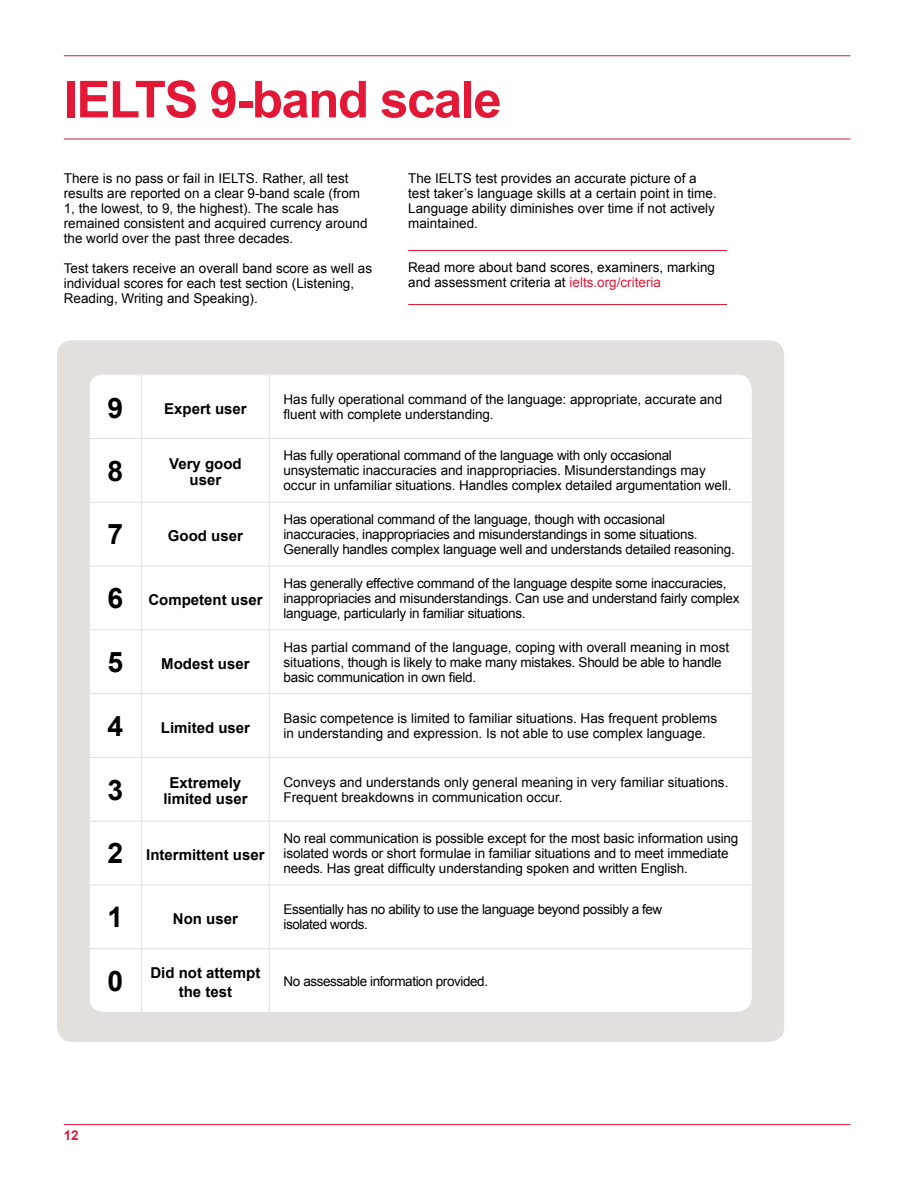
<style>
.page{position:relative;width:918px;height:1188px;background:#fff}
.page>*{position:absolute;margin:0;border:0;box-sizing:border-box;transform-origin:0 0}
.t1{font:700 51px "Arial";letter-spacing:-.03em;color:#e31837}
.t2{font:700 28.35px "Arial";color:#000}
.t3{font:700 15px/16px "Arial";color:#000;text-align:center}
.t4{font:13.5px/15px "Arial";letter-spacing:-.005em;color:#000}
.t5{font:13.5px/15px "Arial";letter-spacing:-.03em;color:#000}
.t6{font:700 13.5px "Arial";color:#e31837}
.s1{color:#e31837}
.s2{font-size:28.35px}
</style>
<div class="page">
<hr style="left:64px;top:139px;width:786px;height:1px;background:#e31837">
<div style="left:57px;top:340px;width:727px;height:702px;background:#e2dfdd;border-radius:15px"></div>
<div style="left:90px;top:375px;width:662px;height:637px;background:#fff"></div>
<hr style="left:141px;top:375px;width:1px;height:63px;background:#e2dfdd">
<hr style="left:269px;top:375px;width:1px;height:63px;background:#e2dfdd">
<hr style="left:89px;top:438px;width:53px;height:1px;background:#e2dfdd">
<hr style="left:142px;top:438px;width:127px;height:1px;background:#e2dfdd">
<hr style="left:141px;top:439px;width:1px;height:63px;background:#e2dfdd">
<hr style="left:269px;top:438px;width:483px;height:1px;background:#e2dfdd">
<hr style="left:269px;top:439px;width:1px;height:63px;background:#e2dfdd">
<hr style="left:89px;top:502px;width:53px;height:1px;background:#e2dfdd">
<hr style="left:142px;top:502px;width:127px;height:1px;background:#e2dfdd">
<hr style="left:141px;top:503px;width:1px;height:63px;background:#e2dfdd">
<hr style="left:269px;top:502px;width:483px;height:1px;background:#e2dfdd">
<hr style="left:269px;top:503px;width:1px;height:63px;background:#e2dfdd">
<hr style="left:89px;top:566px;width:53px;height:1px;background:#e2dfdd">
<hr style="left:142px;top:566px;width:127px;height:1px;background:#e2dfdd">
<hr style="left:141px;top:566px;width:1px;height:63px;background:#e2dfdd">
<hr style="left:269px;top:566px;width:483px;height:1px;background:#e2dfdd">
<hr style="left:269px;top:566px;width:1px;height:63px;background:#e2dfdd">
<hr style="left:89px;top:629px;width:53px;height:1px;background:#e2dfdd">
<hr style="left:142px;top:629px;width:127px;height:1px;background:#e2dfdd">
<hr style="left:141px;top:630px;width:1px;height:63px;background:#e2dfdd">
<hr style="left:269px;top:629px;width:483px;height:1px;background:#e2dfdd">
<hr style="left:269px;top:630px;width:1px;height:63px;background:#e2dfdd">
<hr style="left:89px;top:693px;width:53px;height:1px;background:#e2dfdd">
<hr style="left:142px;top:693px;width:127px;height:1px;background:#e2dfdd">
<hr style="left:141px;top:694px;width:1px;height:63px;background:#e2dfdd">
<hr style="left:269px;top:693px;width:483px;height:1px;background:#e2dfdd">
<hr style="left:269px;top:694px;width:1px;height:63px;background:#e2dfdd">
<hr style="left:89px;top:757px;width:53px;height:1px;background:#e2dfdd">
<hr style="left:142px;top:757px;width:127px;height:1px;background:#e2dfdd">
<hr style="left:141px;top:758px;width:1px;height:63px;background:#e2dfdd">
<hr style="left:269px;top:757px;width:483px;height:1px;background:#e2dfdd">
<hr style="left:269px;top:758px;width:1px;height:63px;background:#e2dfdd">
<hr style="left:89px;top:821px;width:53px;height:1px;background:#e2dfdd">
<hr style="left:142px;top:821px;width:127px;height:1px;background:#e2dfdd">
<hr style="left:141px;top:822px;width:1px;height:63px;background:#e2dfdd">
<hr style="left:269px;top:821px;width:483px;height:1px;background:#e2dfdd">
<hr style="left:269px;top:822px;width:1px;height:63px;background:#e2dfdd">
<hr style="left:89px;top:885px;width:53px;height:1px;background:#e2dfdd">
<hr style="left:142px;top:885px;width:127px;height:1px;background:#e2dfdd">
<hr style="left:141px;top:885px;width:1px;height:63px;background:#e2dfdd">
<hr style="left:269px;top:885px;width:483px;height:1px;background:#e2dfdd">
<hr style="left:269px;top:885px;width:1px;height:63px;background:#e2dfdd">
<hr style="left:89px;top:948px;width:53px;height:1px;background:#e2dfdd">
<hr style="left:142px;top:948px;width:127px;height:1px;background:#e2dfdd">
<hr style="left:141px;top:949px;width:1px;height:63px;background:#e2dfdd">
<hr style="left:269px;top:948px;width:483px;height:1px;background:#e2dfdd">
<hr style="left:269px;top:949px;width:1px;height:63px;background:#e2dfdd">
<hr style="left:408px;top:250px;width:319px;height:1px;background:#e31837">
<hr style="left:408px;top:304px;width:319px;height:1px;background:#e31837">
<hr style="left:64px;top:55px;width:786px;height:1px;background:#e31837">
<hr style="left:64px;top:1124px;width:786px;height:1px;background:#e31837">
<h1 class="t1" style="left:64px;top:66px;width:439px">IELTS 9-band scale</h1>
<p class="t4" style="left:64px;top:171px;width:305px">There is no pass or fail in IELTS. Rather, all test results are reported on a clear 9-band scale (from 1, the lowest, to 9, the highest). The scale has remained consistent and acquired currency around the world over the past three decades.</p>
<p class="t4" style="left:64px;top:261px;width:310px">Test takers receive an overall band score as well as individual scores for each test section (Listening,<br>Reading, Writing and Speaking).</p>
<p class="t4" style="left:408px;top:171px;width:310px">The IELTS test provides an accurate picture of a test taker’s language skills at a certain point in time.<br>Language ability diminishes over time if not actively maintained.</p>
<p class="t4" style="left:408px;top:260px;width:308px">Read more about band scores, examiners, marking and assessment criteria at <span class="s1">ielts.org/criteria</span></p>
<h2 class="t2" style="left:108px;top:390px;width:17px">9</h2>
<p class="t3" style="left:164px;top:401px;width:84px">Expert user</p>
<p class="t4" style="left:284px;top:392px;width:440px">Has fully operational command of the language: appropriate, accurate and fluent with complete understanding.</p>
<h2 class="t2" style="left:108px;top:452px;width:17px">8</h2>
<p class="t3" style="left:169px;top:457px;width:74px">Very good user</p>
<p class="t4" style="left:284px;top:448px;width:450px">Has fully operational command of the language with only occasional unsystematic inaccuracies and inappropriacies. Misunderstandings may occur in unfamiliar situations. Handles complex detailed argumentation well.</p>
<h2 class="t2" style="left:108px;top:516px;width:17px">7</h2>
<p class="t3" style="left:168px;top:528px;width:77px">Good user</p>
<p class="t4" style="left:284px;top:512px;width:453px">Has operational command of the language, though with occasional inaccuracies, inappropriacies and misunderstandings in some situations.<br>Generally handles complex language well and understands detailed reasoning.</p>
<p class="t3" style="left:108px;top:592px;width:156px"><span class="s2">6</span> Competent user</p>
<p class="t4" style="left:284px;top:576px;width:457px">Has generally effective command of the language despite some inaccuracies, inappropriacies and misunderstandings. Can use and understand fairly complex language, particularly in familiar situations.</p>
<h2 class="t2" style="left:108px;top:643px;width:17px">5</h2>
<p class="t3" style="left:161px;top:656px;width:90px">Modest user</p>
<p class="t4" style="left:284px;top:640px;width:447px">Has partial command of the language, coping with overall meaning in most situations, though is likely to make many mistakes. Should be able to handle basic communication in own field.</p>
<h2 class="t2" style="left:108px;top:707px;width:17px">4</h2>
<p class="t3" style="left:161px;top:720px;width:91px">Limited user</p>
<p class="t4" style="left:284px;top:711px;width:435px">Basic competence is limited to familiar situations. Has frequent problems in understanding and expression. Is not able to use complex language.</p>
<h2 class="t2" style="left:108px;top:771px;width:17px">3</h2>
<p class="t3" style="left:163px;top:776px;width:86px">Extremely limited user</p>
<p class="t4" style="left:284px;top:775px;width:446px">Conveys and understands only general meaning in very familiar situations.<br>Frequent breakdowns in communication occur.</p>
<p class="t3" style="left:108px;top:847px;width:158px"><span class="s2">2</span> Intermittent user</p>
<p class="t4" style="left:284px;top:831px;width:456px">No real communication is possible except for the most basic information using isolated words or short formulae in familiar situations and to meet immediate needs. Has great difficulty understanding spoken and written English.</p>
<h2 class="t2" style="left:108px;top:899px;width:17px">1</h2>
<p class="t3" style="left:173px;top:911px;width:67px">Non user</p>
<p class="t5" style="left:284px;top:902px;width:380px">Essentially has no ability to use the language beyond possibly a few isolated words.</p>
<p class="t3" style="left:179px;top:964px;width:83px;line-height:18.5px;text-align:left;text-indent:-71px"><span class="s2">0</span> Did not attempt the test</p>
<p class="t5" style="left:284px;top:973px;width:206px">No assessable information provided.</p>
<p class="t6" style="left:64px;top:1127px;width:17px">12</p>
</div>
